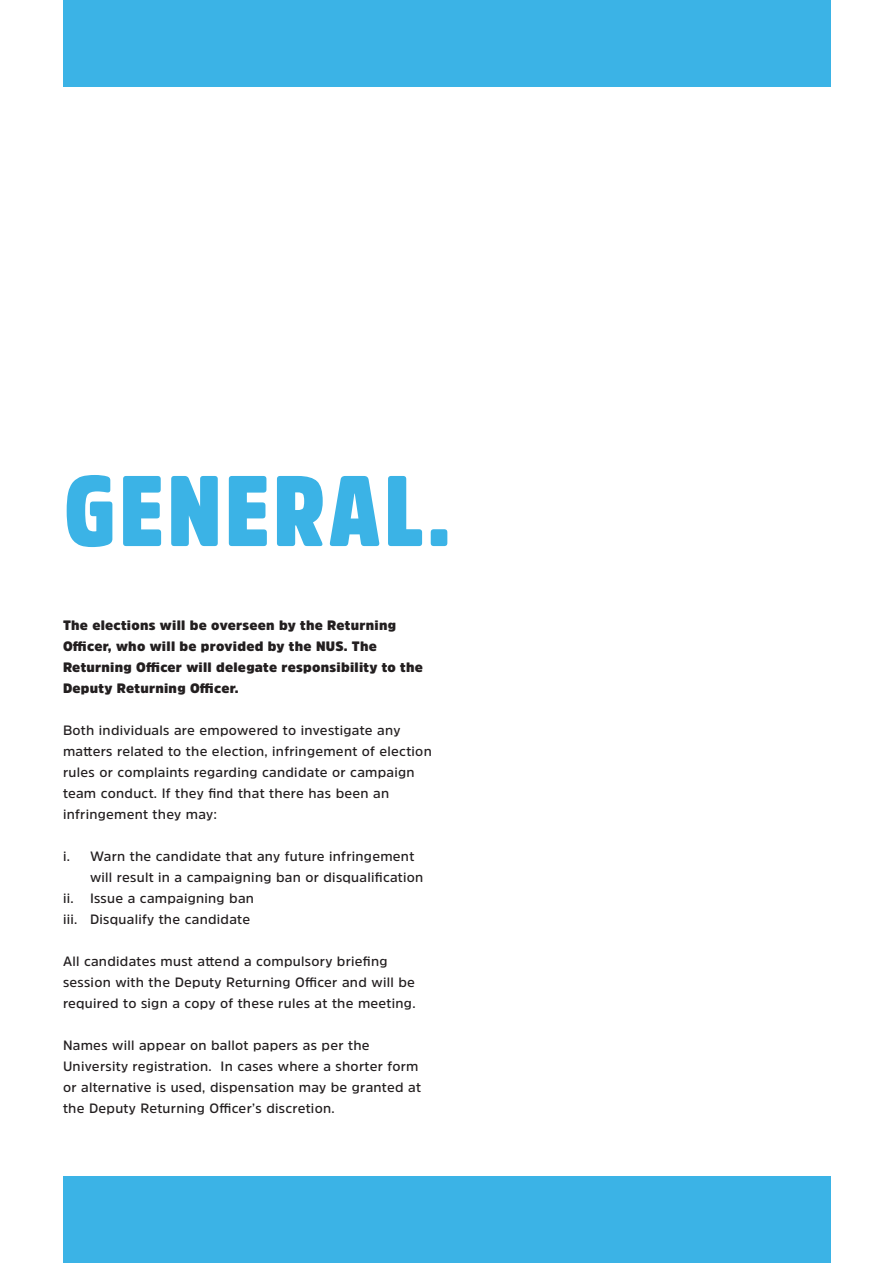
<style>
.page{position:relative;width:893px;height:1263px;background:#fff}
.page>*{position:absolute;margin:0;border:0;box-sizing:border-box;transform-origin:0 0}
.t1{font:900 99px "Amsi Pro Cond";letter-spacing:.04em;color:#3bb3e6}
.Paragraph{font:600 13.5px/21px "Amsi Pro";letter-spacing:.02em;color:#231f20}
.Paragraph-2{font:900 13.5px/21px "Amsi Pro";letter-spacing:.02em;color:#231f20}
</style>
<div class="page">
<div style="left:63px;top:1176px;width:768px;height:87px;background:#3bb3e6"></div>
<div style="left:63px;top:0;width:767px;height:87px;background:#3bb3e6"></div>
<p class="t1" style="left:64px;top:443px;width:388px">GENERAL.</p>
<p class="Paragraph-2" style="left:63px;top:615px;width:362px">The elections will be overseen by the Returning Officer, who will be provided by the NUS. The Returning Officer will delegate responsibility to the Deputy Returning Officer.</p>
<p class="Paragraph" style="left:63px;top:719px;width:370px">Both individuals are empowered to investigate any matters related to the election, infringement of election rules or complaints regarding candidate or campaign team conduct. If they find that there has been an infringement they may:</p>
<p class="Paragraph" style="left:90px;top:845px;width:335px;text-indent:-27px">i. Warn the candidate that any future infringement will result in a campaigning ban or disqualification</p>
<p class="Paragraph" style="left:63px;top:887px;width:193px">ii. Issue a campaigning ban</p>
<p class="Paragraph" style="left:63px;top:908px;width:189px">iii. Disqualify the candidate</p>
<p class="Paragraph" style="left:63px;top:950px;width:354px">All candidates must attend a compulsory briefing session with the Deputy Returning Officer and will be required to sign a copy of these rules at the meeting.</p>
<p class="Paragraph" style="left:63px;top:1034px;width:360px">Names will appear on ballot papers as per the University registration. In cases where a shorter form or alternative is used, dispensation may be granted at the Deputy Returning Officer’s discretion.</p>
</div>
